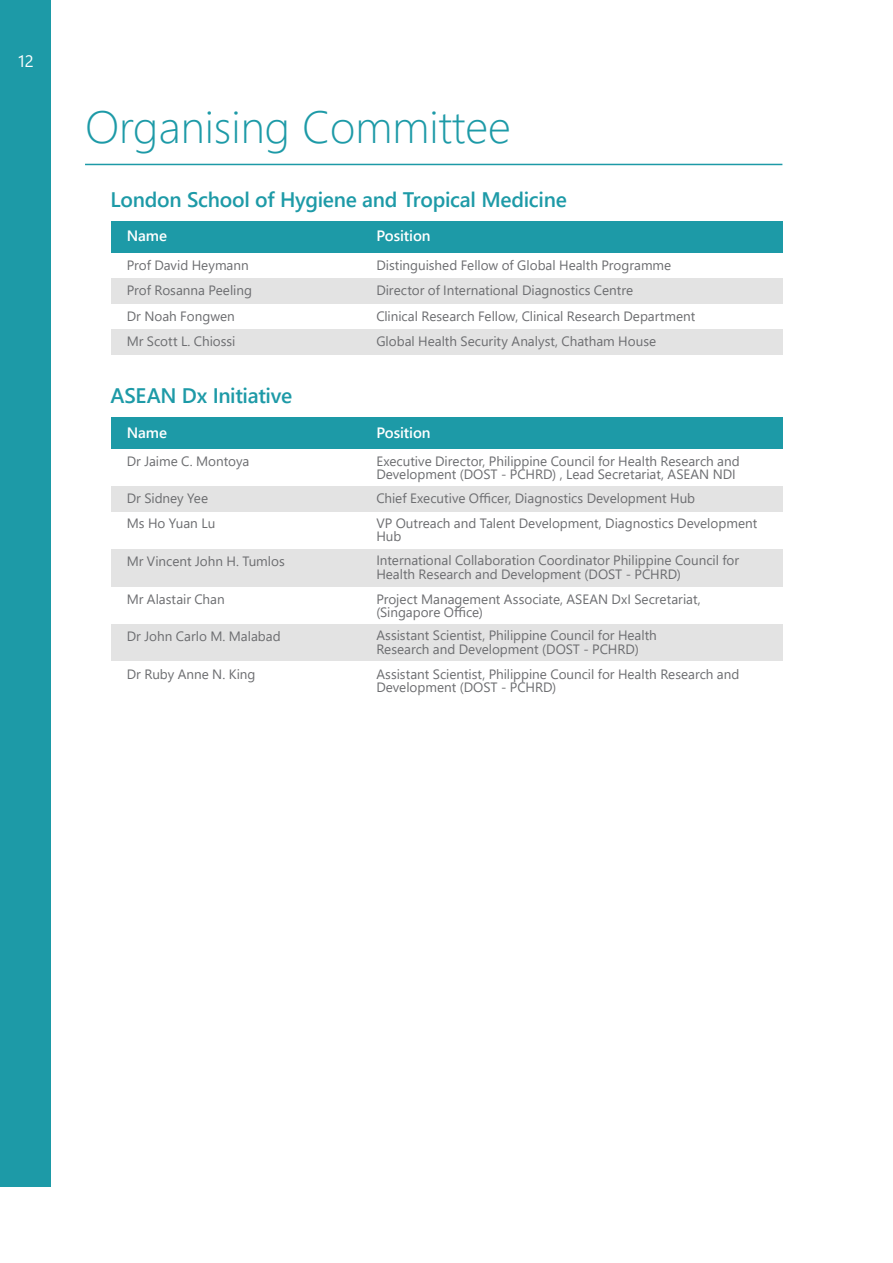
<style>
.page{position:relative;width:893px;height:1263px;background:#fff}
.page>*{position:absolute;margin:0;border:0;box-sizing:border-box;transform-origin:0 0}
.t1{font:300 45px "Segoe UI";color:#1d9aa7}
.Sub_head{font:600 21px "Segoe UI";letter-spacing:-.015em;color:#1d9aa7}
.t2{font:16.5px "Segoe UI";color:#fff}
.Paragraph_Style_1{font:600 15px "Segoe UI";letter-spacing:-.005em;color:#fff}
.Paragraph_Style_1-2{font:13.5px/13.5px "Segoe UI";color:#6c6d70}
</style>
<div class="page">
<div style="left:0;top:0;width:51px;height:1186px;background:#1d9aa7"></div>
<hr style="left:85px;top:164px;width:697px;height:1px;background:#1d9aa7">
<div style="left:111px;top:221px;width:671px;height:32px;background:#1d9aa7"></div>
<div style="left:111px;top:417px;width:671px;height:32px;background:#1d9aa7"></div>
<div style="left:111px;top:278px;width:671px;height:26px;background:#e3e3e3"></div>
<div style="left:111px;top:330px;width:671px;height:25px;background:#e3e3e3"></div>
<div style="left:111px;top:486px;width:671px;height:26px;background:#e3e3e3"></div>
<div style="left:111px;top:549px;width:671px;height:38px;background:#e3e3e3"></div>
<div style="left:111px;top:624px;width:671px;height:38px;background:#e3e3e3"></div>
<p class="t2" style="left:17px;top:46px;width:18px">12</p>
<p class="t1" style="left:85px;top:85px;width:427px">Organising Committee</p>
<p class="Sub_head" style="left:111px;top:179px;width:458px">London School of Hygiene and Tropical Medicine</p>
<p class="Paragraph_Style_1" style="left:127px;top:222px;width:42px">Name</p>
<p class="Paragraph_Style_1" style="left:376px;top:222px;width:56px">Position</p>
<p class="Paragraph_Style_1-2" style="left:127px;top:257px;width:123px">Prof David Heymann</p>
<p class="Paragraph_Style_1-2" style="left:376px;top:257px;width:296px">Distinguished Fellow of Global Health Programme</p>
<p class="Paragraph_Style_1-2" style="left:127px;top:283px;width:127px">Prof Rosanna Peeling</p>
<p class="Paragraph_Style_1-2" style="left:127px;top:334px;width:110px">Mr Scott L. Chiossi</p>
<p class="Paragraph_Style_1-2" style="left:127px;top:308px;width:109px">Dr Noah Fongwen</p>
<p class="Paragraph_Style_1-2" style="left:376px;top:283px;width:258px">Director of International Diagnostics Centre</p>
<p class="Paragraph_Style_1-2" style="left:376px;top:308px;width:321px">Clinical Research Fellow, Clinical Research Department</p>
<p class="Paragraph_Style_1-2" style="left:376px;top:334px;width:281px">Global Health Security Analyst, Chatham House</p>
<p class="Sub_head" style="left:111px;top:376px;width:183px">ASEAN Dx Initiative</p>
<p class="Paragraph_Style_1" style="left:127px;top:418px;width:42px">Name</p>
<p class="Paragraph_Style_1" style="left:376px;top:418px;width:56px">Position</p>
<p class="Paragraph_Style_1-2" style="left:127px;top:453px;width:124px">Dr Jaime C. Montoya</p>
<p class="Paragraph_Style_1-2" style="left:376px;top:453px;width:365px">Executive Director, Philippine Council for Health Research and<br>Development (DOST - PCHRD) , Lead Secretariat, ASEAN NDI</p>
<p class="Paragraph_Style_1-2" style="left:127px;top:490px;width:83px">Dr Sidney Yee</p>
<p class="Paragraph_Style_1-2" style="left:376px;top:490px;width:320px">Chief Executive Officer, Diagnostics Development Hub</p>
<p class="Paragraph_Style_1-2" style="left:127px;top:515px;width:90px">Ms Ho Yuan Lu</p>
<p class="Paragraph_Style_1-2" style="left:376px;top:515px;width:382px">VP Outreach and Talent Development, Diagnostics Development<br>Hub</p>
<p class="Paragraph_Style_1-2" style="left:127px;top:553px;width:159px">Mr Vincent John H. Tumlos</p>
<p class="Paragraph_Style_1-2" style="left:376px;top:552px;width:364px">International Collaboration Coordinator Philippine Council for<br>Health Research and Development (DOST - PCHRD)</p>
<p class="Paragraph_Style_1-2" style="left:127px;top:591px;width:99px">Mr Alastair Chan</p>
<p class="Paragraph_Style_1-2" style="left:376px;top:591px;width:326px">Project Management Associate, ASEAN DxI Secretariat, (Singapore Office)</p>
<p class="Paragraph_Style_1-2" style="left:127px;top:629px;width:155px">Dr John Carlo M. Malabad</p>
<p class="Paragraph_Style_1-2" style="left:127px;top:666px;width:130px">Dr Ruby Anne N. King</p>
<p class="Paragraph_Style_1-2" style="left:376px;top:627px;width:282px">Assistant Scientist, Philippine Council for Health</p>
<p class="Paragraph_Style_1-2" style="left:376px;top:641px;width:264px">Research and Development (DOST - PCHRD)</p>
<p class="Paragraph_Style_1-2" style="left:376px;top:666px;width:365px">Assistant Scientist, Philippine Council for Health Research and<br>Development (DOST - PCHRD)</p>
</div>
